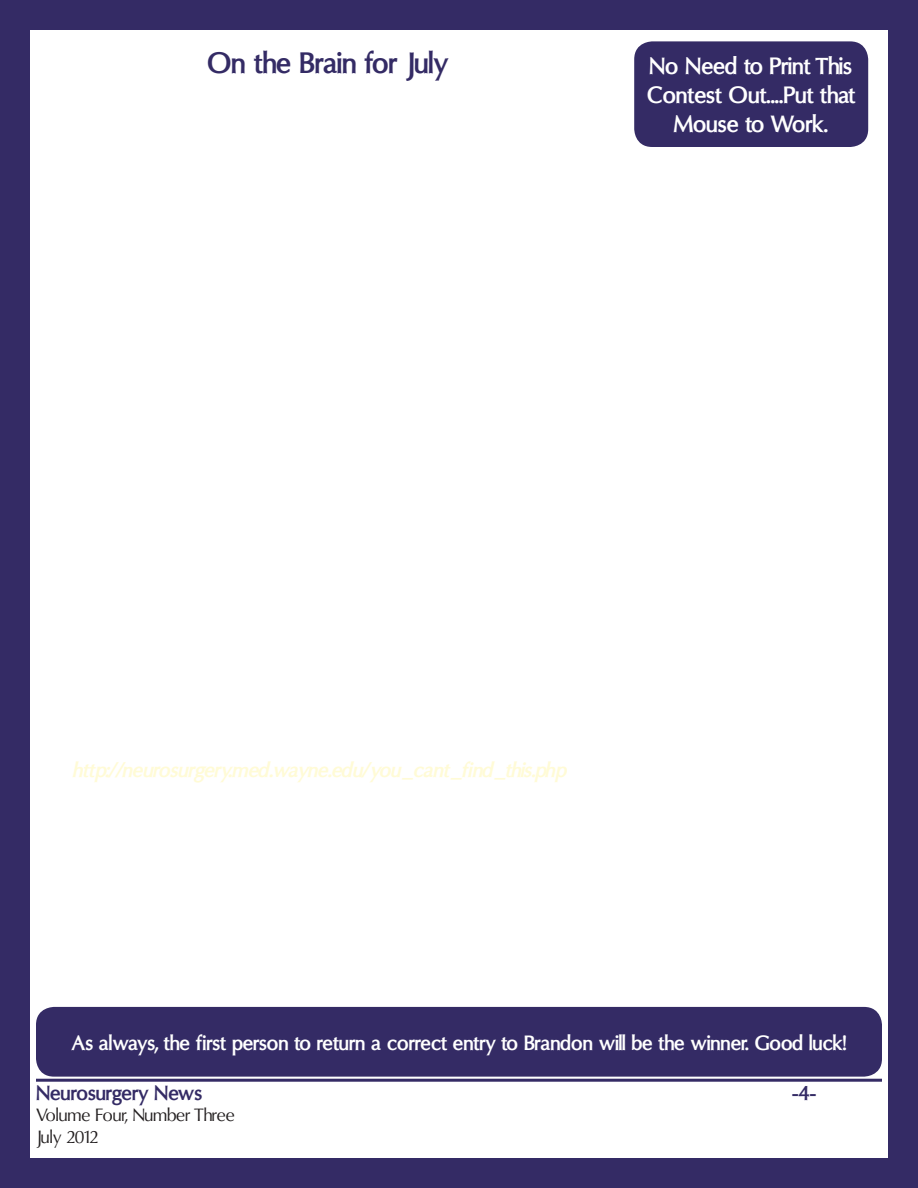
<style>
.page{position:relative;width:918px;height:1188px;background:#fff}
.page>*{position:absolute;margin:0;border:0;box-sizing:border-box;transform-origin:0 0}
.t1{font:700 30px "Oregon LDO";color:#342b65}
.t2{font:700 24px/28.8px "Oregon LDO";color:#fff;text-align:center}
.t3{font:700 21px "Oregon LDO";color:#fff}
.t4{font:italic 700 21px "Oregon LDO";color:#fffbd6}
.t5{font:700 21px "Oregon LDO";color:#342b65}
.t6{font:18px "Oregon LDO";color:#231f20}
</style>
<div class="page">
<hr style="left:36px;top:1079px;width:846px;height:3px;background:#342b65">
<div style="left:0;top:0;width:918px;height:1188px;border:30px solid #342b65"></div>
<div style="left:634px;top:41px;width:234px;height:106px;background:#342b65;border-radius:18px"></div>
<div style="left:36px;top:1007px;width:846px;height:70px;background:#342b65;border-radius:18px"></div>
<p class="t1" style="left:207px;top:46px;width:242px">On the Brain for July</p>
<p class="t2" style="left:647px;top:53px;width:210px">No Need to Print This<br>Contest Out....Put that<br>Mouse to Work.</p>
<p class="t4" style="left:74px;top:758px;width:494px">http://neurosurgery.med.wayne.edu/you_cant_find_this.php</p>
<p class="t3" style="left:72px;top:1031px;width:777px">As always, the first person to return a correct entry to Brandon will be the winner. Good luck!</p>
<p class="t5" style="left:36px;top:1081px;width:168px">Neurosurgery News</p>
<p class="t5" style="left:792px;top:1081px;width:26px">-4-</p>
<p class="t6" style="left:36px;top:1105px;width:200px">Volume Four, Number Three</p>
<p class="t6" style="left:36px;top:1126px;width:64px">July 2012</p>
</div>
